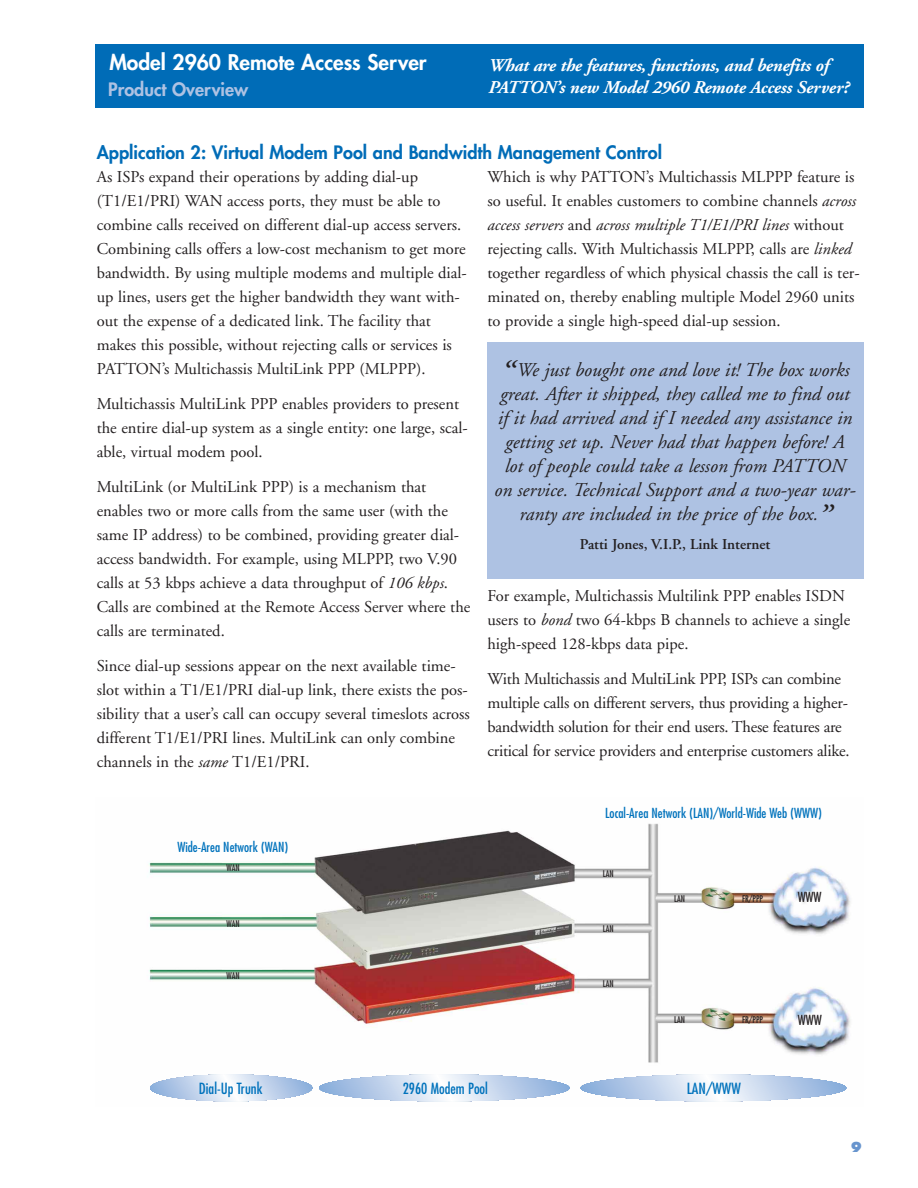
<style>
.page{position:relative;width:918px;height:1188px;background:#fff}
.page>*{position:absolute;margin:0;border:0;box-sizing:border-box;transform-origin:0 0}
.t1{font:800 21px "Futura";color:#fff}
.t2{font:italic 19.5px/24px "Adobe Garamond";color:#231f20;text-align:center}
.t3{font:italic 700 18px/21.6px "Adobe Garamond";letter-spacing:-.015em;color:#fff}
.t4{font:800 18px "Futura";color:#006cb7}
.t5{font:800 18px "Futura";color:#aec2e3}
.t6{font:16.5px/24px "Adobe Garamond";color:#231f20}
.t7{font:600 15px "Adobe Garamond";color:#231f20}
.t8{font:condensed 15px "Futura";color:#0072bc}
.t9{font:condensed 15px "Futura";color:#0072bc;scale:1.06 1}
.t10{font:condensed 13.5px "Futura";color:#0072bc}
.t11{font:condensed 13.5px "Futura";color:#231f20}
.t12{font:800 13.5px "Futura";color:#6895ce}
.t13{font:condensed 9px "Futura";color:#231f20}
.s1{font-style:italic}
.s2{font-size:36px}
</style>
<div class="page">
<div style="left:95px;top:45px;width:769px;height:63px;background:#006cb7"></div>
<div style="left:487px;top:342px;width:377px;height:237px;background:#aec2e3"></div>
<img style="left:149px;top:823px;width:702px;height:279px">
<svg style="left:150px;top:1074px;width:162px;height:27px"></svg>
<svg style="left:319px;top:1074px;width:251px;height:27px"></svg>
<svg style="left:581px;top:1074px;width:265px;height:27px"></svg>
<p class="t1" style="left:109px;top:52px;width:319px">Model 2960 Remote Access Server</p>
<p class="t5" style="left:108px;top:80px;width:142px">Product Overview</p>
<p class="t3" style="left:488px;top:56px;width:363px">What are the features, functions, and benefits of<br>PATTON’s new Model 2960 Remote Access Server?</p>
<p class="t4" style="left:97px;top:143px;width:567px">Application 2: Virtual Modem Pool and Bandwidth Management Control</p>
<p class="t6" style="left:97px;top:166px;width:372px">As ISPs expand their operations by adding dial-up (T1/E1/PRI) WAN access ports, they must be able to combine calls received on different dial-up access servers.<br>Combining calls offers a low-cost mechanism to get more bandwidth. By using multiple modems and multiple dial&shy;up lines, users get the higher bandwidth they want with&shy;out the expense of a dedicated link. The facility that makes this possible, without rejecting calls or services is PATTON’s Multichassis MultiLink PPP (MLPPP).</p>
<p class="t6" style="left:97px;top:393px;width:372px">Multichassis MultiLink PPP enables providers to present the entire dial-up system as a single entity: one large, scal&shy;able, virtual modem pool.</p>
<p class="t6" style="left:97px;top:476px;width:375px">MultiLink (or MultiLink PPP) is a mechanism that enables two or more calls from the same user (with the same IP address) to be combined, providing greater dial&shy;access bandwidth. For example, using MLPPP, two V.90 calls at 53 kbps achieve a data throughput of <span class="s1">106 kbps</span>.<br>Calls are combined at the Remote Access Server where the calls are terminated.</p>
<p class="t6" style="left:97px;top:655px;width:375px">Since dial-up sessions appear on the next available time&shy;slot within a T1/E1/PRI dial-up link, there exists the pos&shy;sibility that a user’s call can occupy several timeslots across different T1/E1/PRI lines. MultiLink can only combine channels in the <span class="s1">same</span> T1/E1/PRI.</p>
<p class="t6" style="left:487px;top:166px;width:374px">Which is why PATTON’s Multichassis MLPPP feature is so useful. It enables customers to combine channels <span class="s1">across access servers</span> and <span class="s1">across multiple T1/E1/PRI lines</span> without rejecting calls. With Multichassis MLPPP, calls are <span class="s1">linked </span>together regardless of which physical chassis the call is ter&shy;minated on, thereby enabling multiple Model 2960 units to provide a single high-speed dial-up session.</p>
<p class="t2" style="left:494px;top:359px;width:363px"><span class="s2">“</span>We just bought one and love it! The box works great. After it shipped, they called me to find out if it had arrived and if I needed any assistance in getting set up. Never had that happen before! A lot of people could take a lesson from PATTON on service. Technical Support and a two-year war&shy;ranty are included in the price of the box.<span class="s2">”</span></p>
<p class="t7" style="left:580px;top:538px;width:192px">Patti Jones, V.I.P., Link Internet</p>
<p class="t6" style="left:487px;top:585px;width:364px">For example, Multichassis Multilink PPP enables ISDN users to <span class="s1">bond</span> two 64-kbps B channels to achieve a single high-speed 128-kbps data pipe.</p>
<p class="t6" style="left:487px;top:668px;width:363px">With Multichassis and MultiLink PPP, ISPs can combine multiple calls on different servers, thus providing a higher&shy;bandwidth solution for their end users. These features are critical for service providers and enterprise customers alike.</p>
<p class="t10" style="left:177px;top:841px;width:112px">Wide-Area Network (WAN)</p>
<p class="t13" style="left:227px;top:864px;width:15px">WAN</p>
<p class="t13" style="left:227px;top:919px;width:15px">WAN</p>
<p class="t13" style="left:227px;top:972px;width:15px">WAN</p>
<p class="t10" style="left:605px;top:807px;width:218px">Local-Area Network (LAN)/World-Wide Web (WWW)</p>
<p class="t13" style="left:603px;top:869px;width:12px">LAN</p>
<p class="t13" style="left:603px;top:925px;width:12px">LAN</p>
<p class="t13" style="left:603px;top:980px;width:12px">LAN</p>
<p class="t13" style="left:674px;top:895px;width:12px">LAN</p>
<p class="t13" style="left:742px;top:895px;width:22px">FR/PPP</p>
<p class="t11" style="left:798px;top:891px;width:25px">WWW</p>
<p class="t13" style="left:674px;top:1015px;width:12px">LAN</p>
<p class="t13" style="left:742px;top:1015px;width:22px">FR/PPP</p>
<p class="t11" style="left:798px;top:1014px;width:25px">WWW</p>
<p class="t8" style="left:199px;top:1082px;width:65px">Dial-Up Trunk</p>
<p class="t8" style="left:403px;top:1082px;width:87px">2960 Modem Pool</p>
<p class="t9" style="left:687px;top:1082px;width:53px">LAN/WWW</p>
<p class="t12" style="left:851px;top:1141px;width:13px">9</p>
</div>
